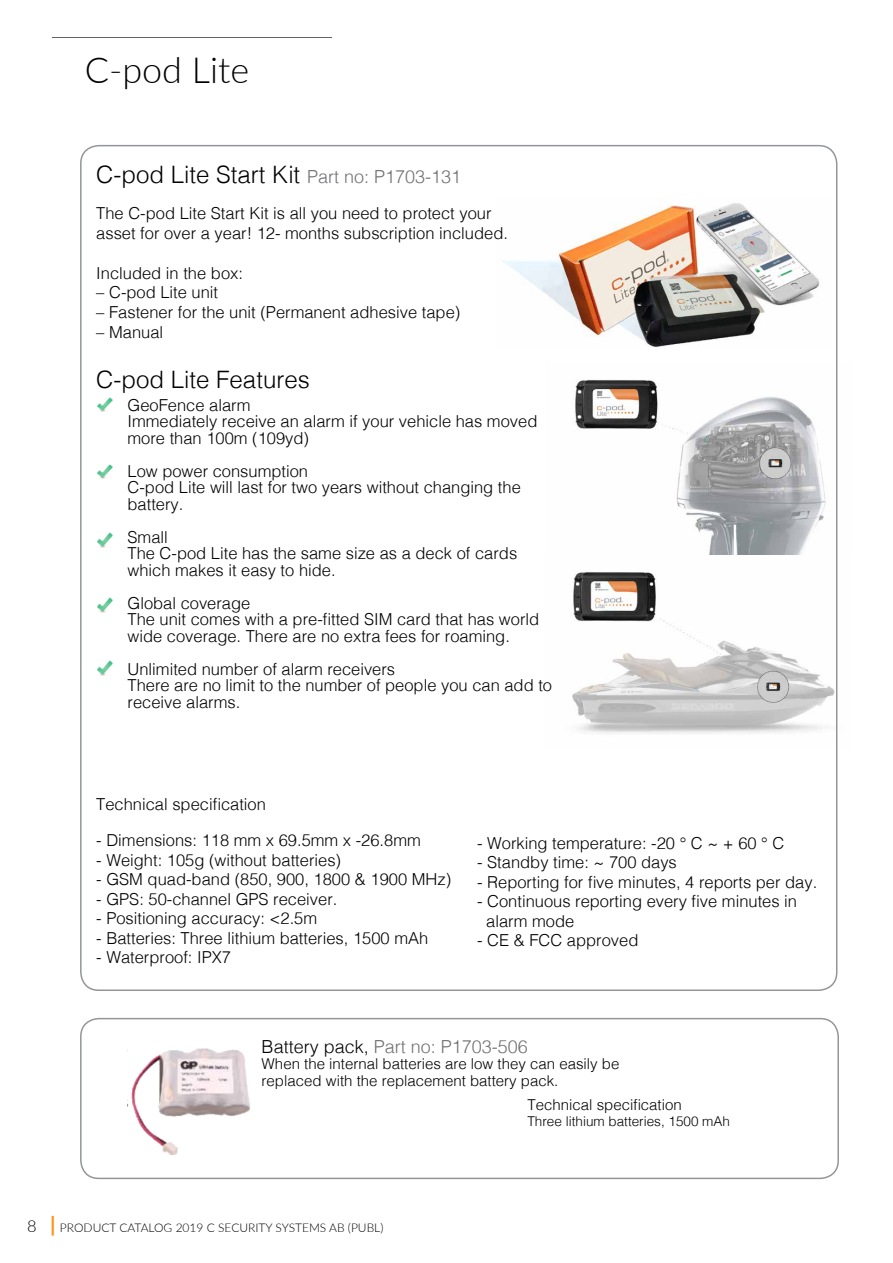
<style>
.page{position:relative;width:893px;height:1263px;background:#fff}
.page>*{position:absolute;margin:0;border:0;box-sizing:border-box;transform-origin:0 0}
.t1{font:300 36px "Lato";color:#000}
.t2{font:300 24px "Helvetica";color:#000}
.t3{font:300 18px "Helvetica";color:#6f7073}
.t4{font:300 16.5px/16.5px "Helvetica";color:#000}
.t5{font:300 15px/16.5px "Helvetica";color:#000}
.t6{font:300 13.5px "Helvetica";color:#000}
.t7{font:300 12px "Lato";color:#000}
.s1{font-size:18px;color:#6f7073}
.s2{color:#000}
.s3{font-size:16.5px}
.s4{font-weight:700;font-size:21px;color:#fe8f13}
</style>
<div class="page">
<img style="left:572px;top:361px;width:266px;height:387px">
<div style="left:80px;top:1018px;width:759px;height:161px;border:2px solid #939598;border-radius:18px"></div>
<img style="left:504px;top:203px;width:315px;height:145px">
<img style="left:97px;top:397px;width:16px;height:15px">
<img style="left:97px;top:464px;width:15px;height:15px">
<img style="left:97px;top:533px;width:16px;height:14px">
<img style="left:97px;top:598px;width:16px;height:14px">
<img style="left:97px;top:661px;width:16px;height:14px">
<img style="left:128px;top:1048px;width:122px;height:106px">
<hr style="left:52px;top:37px;width:280px;height:1px;background:#636466">
<h1 class="t1" style="left:85px;top:45px;width:166px">C-pod Lite</h1>
<h2 class="t2" style="left:96px;top:154px;width:366px">C-pod Lite Start Kit <span class="s1">Part no: P1703-131</span></h2>
<p class="t4" style="left:96px;top:202px;width:413px;line-height:19.8px">The C-pod Lite Start Kit is all you need to protect your asset for over a year! 12- months subscription included.</p>
<p class="t4" style="left:96px;top:263px;width:148px">Included in the box:</p>
<p class="t4" style="left:96px;top:283px;width:123px">– C-pod Lite unit</p>
<p class="t4" style="left:96px;top:303px;width:366px">– Fastener for the unit (Permanent adhesive tape)</p>
<p class="t4" style="left:96px;top:323px;width:68px">– Manual</p>
<h2 class="t2" style="left:96px;top:359px;width:215px">C-pod Lite Features</h2>
<p class="t4" style="left:128px;top:395px;width:411px">GeoFence alarm<br>Immediately receive an alarm if your vehicle has moved more than 100m (109yd)</p>
<p class="t4" style="left:128px;top:461px;width:395px">Low power consumption<br>C-pod Lite will last for two years without changing the battery.</p>
<p class="t4" style="left:128px;top:527px;width:391px">Small<br>The C-pod Lite has the same size as a deck of cards which makes it easy to hide.</p>
<p class="t4" style="left:128px;top:593px;width:413px">Global coverage<br>The unit comes with a pre-fitted SIM card that has world wide coverage. There are no extra fees for roaming.</p>
<p class="t4" style="left:128px;top:659px;width:426px">Unlimited number of alarm receivers<br>There are no limit to the number of people you can add to receive alarms.</p>
<p class="t4" style="left:96px;top:795px;width:171px">Technical specification</p>
<p class="t4" style="left:96px;top:831px;width:326px">- Dimensions: 118 mm x 69.5mm x -26.8mm</p>
<p class="t4" style="left:96px;top:850px;width:246px">- Weight: 105g (without batteries)</p>
<p class="t4" style="left:96px;top:870px;width:356px">- GSM quad-band (850, 900, 1800 &amp; 1900 MHz)</p>
<p class="t4" style="left:96px;top:889px;width:243px">- GPS: 50-channel GPS receiver.</p>
<p class="t4" style="left:96px;top:909px;width:222px">- Positioning accuracy: &lt;2.5m</p>
<p class="t4" style="left:96px;top:928px;width:333px">- Batteries: Three lithium batteries, 1500 mAh</p>
<p class="t4" style="left:96px;top:948px;width:136px">- Waterproof: IPX7</p>
<p class="t4" style="left:477px;top:833px;width:309px">- Working temperature: -20 ° C ~ + 60 ° C</p>
<p class="t4" style="left:477px;top:853px;width:201px">- Standby time: ~ 700 days</p>
<p class="t4" style="left:477px;top:872px;width:342px">- Reporting for five minutes, 4 reports per day.</p>
<p class="t4" style="left:486px;top:890px;width:312px;line-height:19.5px;text-indent:-9px">- Continuous reporting every five minutes in alarm mode</p>
<p class="t4" style="left:477px;top:931px;width:163px">- CE &amp; FCC approved</p>
<p class="t3" style="left:262px;top:1031px;width:268px"><span class="s2">Battery pack,</span> Part no: P1703-506</p>
<p class="t5" style="left:262px;top:1054px;width:359px">When the internal batteries are low they can easily be replaced with the replacement battery pack.</p>
<p class="t5" style="left:527px;top:1095px;width:156px">Technical specification</p>
<p class="t6" style="left:527px;top:1110px;width:204px">Three lithium batteries, 1500 mAh</p>
<p class="t7" style="left:27px;top:1219px;width:358px"><span class="s3">8</span> <span class="s4">|</span> PRODUCT CATALOG 2019 C SECURITY SYSTEMS AB (PUBL)</p>
</div>
